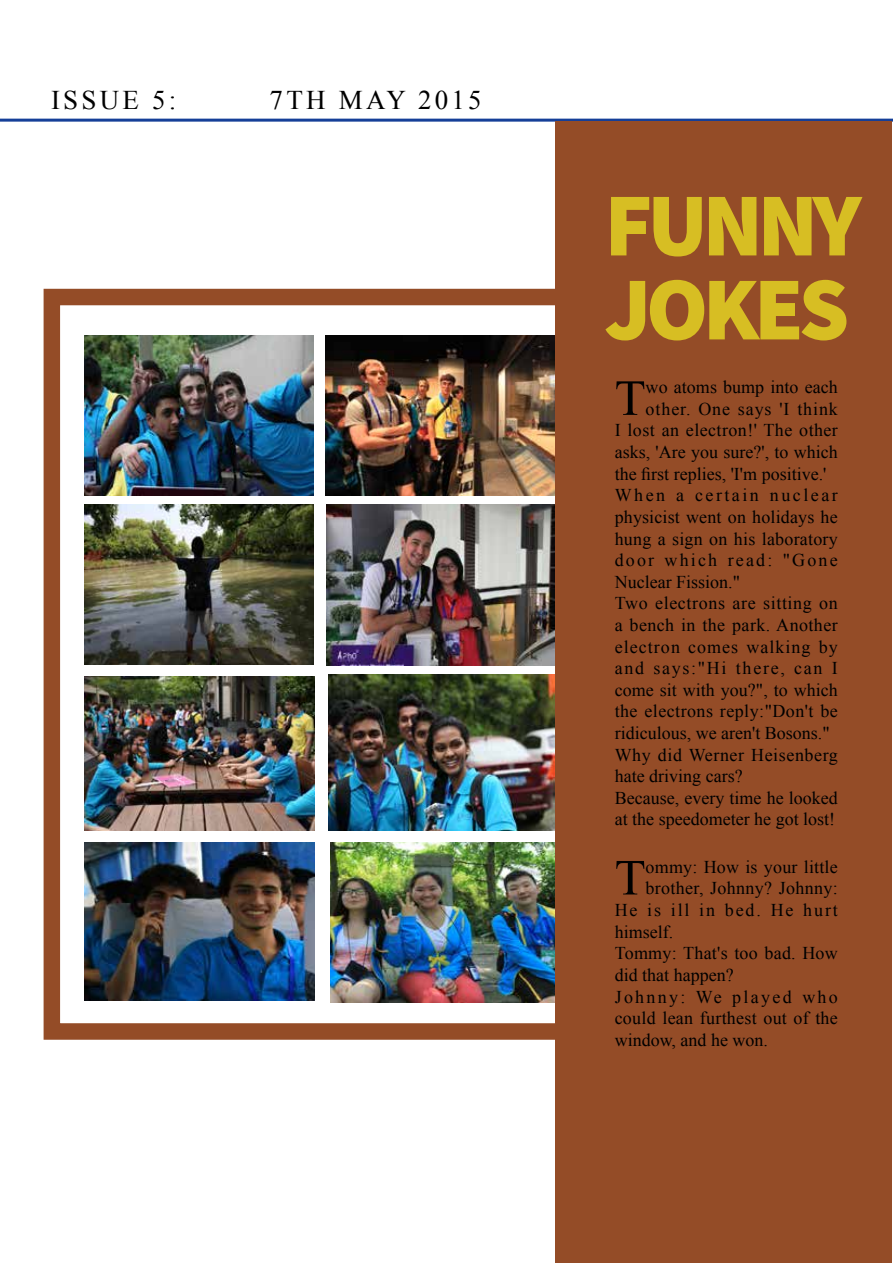
<style>
.page{position:relative;width:893px;height:1263px;background:#fff}
.page>*{position:absolute;margin:0;border:0;box-sizing:border-box;transform-origin:0 0}
.t1{font:900 90px/84px "Source Sans Pro";letter-spacing:-.06em;color:#d7be23}
.t2{font:50.55px "Times New Roman";color:#000}
.t3{font:27px "Iskoola Pota";letter-spacing:.12em;color:#000}
.t4{font:18px "Times New Roman";letter-spacing:.015em;color:#000}
.t5{font:18px "Times New Roman";letter-spacing:.035em;color:#000}
.t6{font:18px "Times New Roman";letter-spacing:.06em;color:#000}
.t7{font:18px "Times New Roman";letter-spacing:.095em;color:#000}
.t8{font:18px "Times New Roman";letter-spacing:.05em;color:#000}
.t9{font:18px "Times New Roman";letter-spacing:.14em;color:#000}
.t10{font:18px "Times New Roman";letter-spacing:.12em;color:#000}
.t11{font:18px "Times New Roman";letter-spacing:.105em;color:#000}
.t12{font:18px "Times New Roman";letter-spacing:.13em;color:#000}
</style>
<div class="page">
<hr style="left:0;top:119px;width:893px;height:3px;background:#153f98">
<div style="left:555px;top:122px;width:337px;height:1141px;background:#944c27"></div>
<img style="left:84px;top:843px;width:230px;height:157px">
<img style="left:330px;top:843px;width:225px;height:160px">
<img style="left:325px;top:336px;width:230px;height:159px">
<img style="left:84px;top:505px;width:230px;height:159px">
<img style="left:84px;top:336px;width:230px;height:159px">
<img style="left:326px;top:505px;width:229px;height:160px">
<img style="left:84px;top:676px;width:230px;height:154px">
<img style="left:328px;top:675px;width:227px;height:155px">
<div style="left:44px;top:289px;width:540px;height:751px;border:16px solid #944c27"></div>
<h3 class="t3" style="left:51px;top:84px;width:127px">ISSUE 5:</h3>
<h3 class="t3" style="left:270px;top:84px;width:214px">7TH MAY 2015</h3>
<h1 class="t1" style="left:604px;top:187px;width:259px">FUNNY<br>JOKES</h1>
<h2 class="t2" style="left:615px;top:362px;width:32px">T</h2>
<p class="t4" style="left:646px;top:375px;width:194px">wo atoms bump into each</p>
<p class="t8" style="left:646px;top:396px;width:194px">other. One says 'I think</p>
<p class="t4" style="left:615px;top:418px;width:225px">I lost an electron!' The other</p>
<p class="t4" style="left:615px;top:439px;width:225px">asks, 'Are you sure?', to which</p>
<p class="t4" style="left:615px;top:461px;width:213px">the first replies, 'I'm positive.'</p>
<p class="t9" style="left:615px;top:483px;width:225px">When a certain nuclear</p>
<p class="t4" style="left:615px;top:504px;width:225px">physicist went on holidays he</p>
<p class="t4" style="left:615px;top:526px;width:225px">hung a sign on his laboratory</p>
<p class="t10" style="left:615px;top:547px;width:225px">door which read: "Gone</p>
<p class="t4" style="left:615px;top:569px;width:127px">Nuclear Fission."</p>
<p class="t5" style="left:615px;top:591px;width:225px">Two electrons are sitting on</p>
<p class="t4" style="left:615px;top:612px;width:225px">a bench in the park. Another</p>
<p class="t6" style="left:615px;top:634px;width:225px">electron comes walking by</p>
<p class="t7" style="left:615px;top:655px;width:225px">and says:"Hi there, can I</p>
<p class="t4" style="left:615px;top:677px;width:225px">come sit with you?", to which</p>
<p class="t4" style="left:615px;top:699px;width:225px">the electrons reply:"Don't be</p>
<p class="t4" style="left:615px;top:720px;width:217px">ridiculous, we aren't Bosons."</p>
<p class="t4" style="left:615px;top:742px;width:225px">Why did Werner Heisenberg</p>
<p class="t4" style="left:615px;top:763px;width:129px">hate driving cars?</p>
<p class="t4" style="left:615px;top:785px;width:225px">Because, every time he looked</p>
<p class="t4" style="left:615px;top:807px;width:222px">at the speedometer he got lost!</p>
<h2 class="t2" style="left:615px;top:842px;width:32px">T</h2>
<p class="t4" style="left:646px;top:854px;width:194px">ommy: How is your little</p>
<p class="t4" style="left:646px;top:876px;width:194px">brother, Johnny? Johnny:</p>
<p class="t11" style="left:615px;top:897px;width:225px">He is ill in bed. He hurt</p>
<p class="t4" style="left:615px;top:919px;width:60px">himself.</p>
<p class="t4" style="left:615px;top:940px;width:225px">Tommy: That's too bad. How</p>
<p class="t4" style="left:615px;top:962px;width:120px">did that happen?</p>
<p class="t12" style="left:615px;top:984px;width:225px">Johnny: We played who</p>
<p class="t4" style="left:615px;top:1005px;width:225px">could lean furthest out of the</p>
<p class="t4" style="left:615px;top:1027px;width:155px">window, and he won.</p>
</div>
